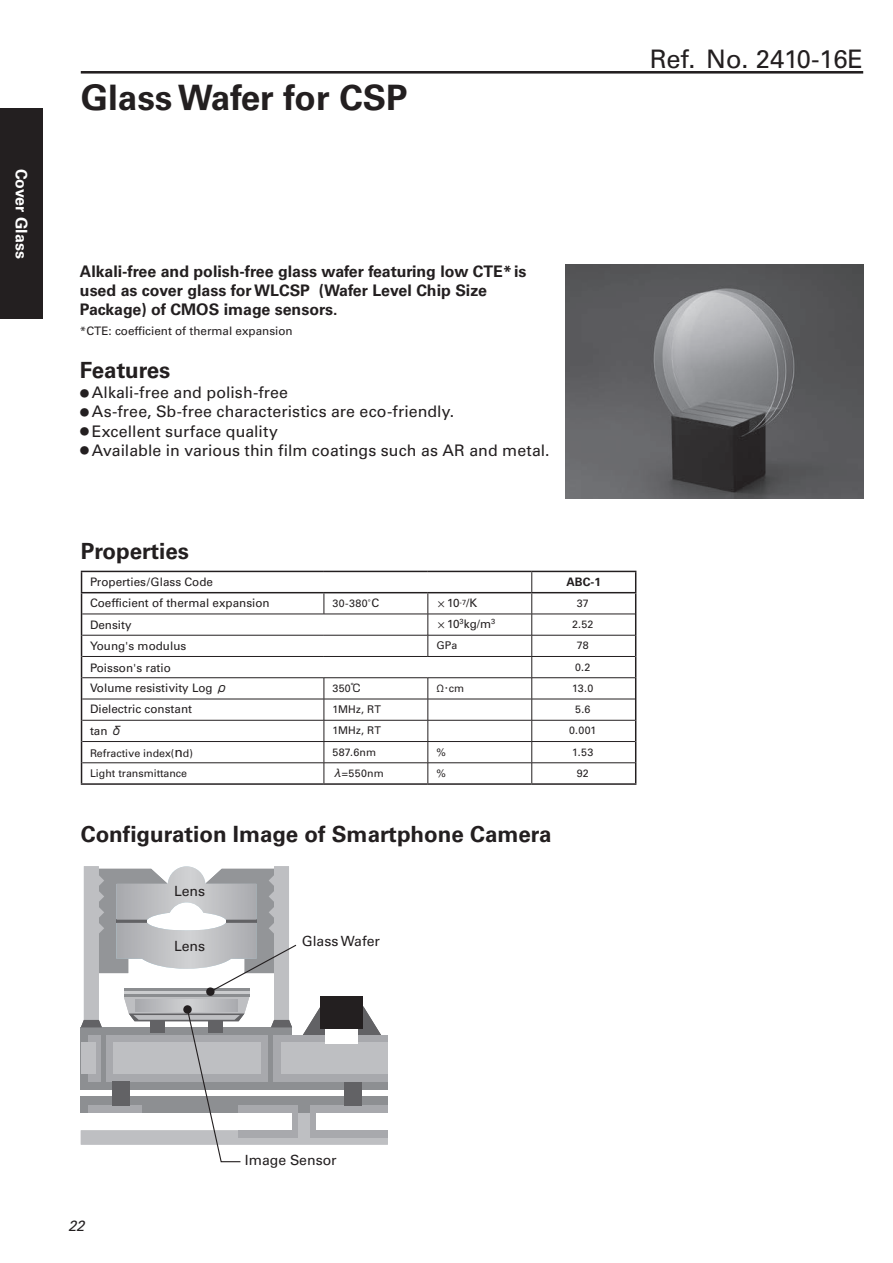
<style>
.page{position:relative;width:893px;height:1263px;background:#fff}
.page>*{position:absolute;margin:0;border:0;box-sizing:border-box;transform-origin:0 0}
.t1{font:700 35.1px "Univers LT Std";color:#231f20}
.t2{font:25.5px "Univers LT Std";color:#231f20}
.t3{font:700 22.35px "Univers LT Std";color:#231f20}
.t4{font:15.9px "Univers LT Std";letter-spacing:.005em;color:#231f20}
.t5{font:700 15.9px/19.2px "Univers LT Std";color:#231f20}
.t6{font:700 15.9px "Univers LT Std";color:#fff}
.t7{font:italic 14.85px "Univers LT Std";color:#231f20}
.t8{font:14.1px "Univers LT Std";color:#231f20}
.t9{font:11.7px "Univers LT Std";color:#231f20}
.t10{font:700 11.7px "Univers LT Std";color:#231f20}
.t11{font:10.65px "Univers LT Std";color:#231f20}
.s1{font-family:"Shin Go Pro";font-size:9.6px}
.s2{font-size:11.7px}
.s3{font-family:"Shin Go Pro"}
.s4{font-size:13.8px}
</style>
<div class="page">
<div style="left:0;top:108px;width:43px;height:211px;background:#231f20"></div>
<hr style="left:81px;top:71px;width:782px;height:3px;background:#231f20">
<svg style="left:81px;top:866px;width:307px;height:297px"></svg>
<img style="left:566px;top:264px;width:297px;height:234px">
<svg style="left:324px;top:593px;width:1px;height:21px"></svg>
<hr style="left:82px;top:614px;width:242px;height:1px;background:#231f20">
<hr style="left:324px;top:614px;width:104px;height:1px;background:#231f20">
<hr style="left:428px;top:614px;width:104px;height:1px;background:#231f20">
<hr style="left:532px;top:614px;width:103px;height:1px;background:#231f20">
<hr style="left:82px;top:635px;width:242px;height:1px;background:#231f20">
<hr style="left:324px;top:635px;width:104px;height:1px;background:#231f20">
<hr style="left:428px;top:635px;width:104px;height:1px;background:#231f20">
<svg style="left:428px;top:593px;width:1px;height:63px"></svg>
<hr style="left:532px;top:635px;width:103px;height:1px;background:#231f20">
<hr style="left:82px;top:656px;width:242px;height:1px;background:#231f20">
<hr style="left:324px;top:656px;width:104px;height:1px;background:#231f20">
<hr style="left:428px;top:656px;width:104px;height:1px;background:#231f20">
<hr style="left:532px;top:656px;width:103px;height:1px;background:#231f20">
<hr style="left:82px;top:677px;width:242px;height:1px;background:#231f20">
<hr style="left:324px;top:677px;width:104px;height:1px;background:#231f20">
<hr style="left:428px;top:677px;width:104px;height:1px;background:#231f20">
<hr style="left:532px;top:677px;width:103px;height:1px;background:#231f20">
<hr style="left:82px;top:699px;width:242px;height:1px;background:#231f20">
<hr style="left:324px;top:699px;width:104px;height:1px;background:#231f20">
<hr style="left:428px;top:699px;width:104px;height:1px;background:#231f20">
<hr style="left:532px;top:699px;width:103px;height:1px;background:#231f20">
<hr style="left:82px;top:720px;width:242px;height:1px;background:#231f20">
<hr style="left:324px;top:720px;width:104px;height:1px;background:#231f20">
<hr style="left:428px;top:720px;width:104px;height:1px;background:#231f20">
<hr style="left:532px;top:720px;width:103px;height:1px;background:#231f20">
<hr style="left:82px;top:741px;width:242px;height:1px;background:#231f20">
<hr style="left:324px;top:741px;width:104px;height:1px;background:#231f20">
<hr style="left:428px;top:741px;width:104px;height:1px;background:#231f20">
<hr style="left:532px;top:741px;width:103px;height:1px;background:#231f20">
<svg style="left:324px;top:678px;width:1px;height:105px"></svg>
<svg style="left:428px;top:678px;width:1px;height:105px"></svg>
<hr style="left:81px;top:592px;width:243px;height:1px;background:#231f20">
<hr style="left:324px;top:592px;width:104px;height:1px;background:#231f20">
<hr style="left:428px;top:592px;width:104px;height:1px;background:#231f20">
<hr style="left:532px;top:592px;width:104px;height:1px;background:#231f20">
<hr style="left:82px;top:762px;width:242px;height:1px;background:#231f20">
<hr style="left:324px;top:762px;width:104px;height:1px;background:#231f20">
<hr style="left:428px;top:762px;width:104px;height:1px;background:#231f20">
<hr style="left:532px;top:762px;width:103px;height:1px;background:#231f20">
<svg style="left:531px;top:572px;width:1px;height:211px"></svg>
<hr style="left:81px;top:571px;width:243px;height:1px;background:#231f20">
<hr style="left:324px;top:571px;width:104px;height:1px;background:#231f20">
<hr style="left:428px;top:571px;width:104px;height:1px;background:#231f20">
<hr style="left:532px;top:571px;width:104px;height:1px;background:#231f20">
<svg style="left:81px;top:572px;width:1px;height:211px"></svg>
<svg style="left:635px;top:572px;width:1px;height:211px"></svg>
<hr style="left:81px;top:783px;width:243px;height:2px;background:#231f20">
<hr style="left:324px;top:783px;width:104px;height:2px;background:#231f20">
<hr style="left:428px;top:783px;width:104px;height:2px;background:#231f20">
<hr style="left:532px;top:783px;width:104px;height:2px;background:#231f20">
<h3 class="t6" style="left:31px;top:169px;width:91px;rotate:90deg">Cover Glass</h3>
<h1 class="t1" style="left:81px;top:77px;width:328px">Glass Wafer for CSP</h1>
<h3 class="t5" style="left:80px;top:262px;width:448px">Alkali-free and polish-free glass wafer featuring low CTE* is used as cover glass for WLCSP (Wafer Level Chip Size<br>Package) of CMOS image sensors.</h3>
<p class="t9" style="left:80px;top:324px;width:214px">*CTE: coefficient of thermal expansion</p>
<h3 class="t3" style="left:80px;top:357px;width:92px">Features</h3>
<h3 class="t4" style="left:80px;top:383px;width:210px"><span class="s1">●</span> Alkali-free and polish-free</h3>
<h3 class="t4" style="left:80px;top:402px;width:376px"><span class="s1">●</span> As-free, Sb-free characteristics are eco-friendly.</h3>
<h3 class="t4" style="left:80px;top:422px;width:200px"><span class="s1">●</span> Excellent surface quality</h3>
<h3 class="t4" style="left:80px;top:441px;width:471px"><span class="s1">●</span> Available in various thin film coatings such as AR and metal.</h3>
<h3 class="t3" style="left:81px;top:538px;width:110px">Properties</h3>
<p class="t9" style="left:90px;top:575px;width:124px">Properties / Glass Code</p>
<p class="t10" style="left:566px;top:575px;width:36px">ABC-1</p>
<p class="t9" style="left:90px;top:596px;width:181px">Coefficient of thermal expansion</p>
<p class="t11" style="left:332px;top:597px;width:48px">30-380<span class="s1">°</span><span class="s2">C</span></p>
<p class="t9" style="left:436px;top:596px;width:42px"><span class="s1">×</span>10<sup>-7</sup>/K</p>
<p class="t11" style="left:577px;top:597px;width:14px">37</p>
<p class="t9" style="left:90px;top:618px;width:43px">Density</p>
<p class="t9" style="left:436px;top:617px;width:60px"><span class="s1">×</span>10<sup>3</sup>kg/m<sup>3</sup></p>
<p class="t11" style="left:572px;top:618px;width:23px">2.52</p>
<p class="t9" style="left:90px;top:639px;width:98px">Young's modulus</p>
<p class="t11" style="left:436px;top:639px;width:23px">GPa</p>
<p class="t11" style="left:577px;top:639px;width:14px">78</p>
<p class="t9" style="left:90px;top:661px;width:82px">Poisson's ratio</p>
<p class="t11" style="left:575px;top:660px;width:17px">0.2</p>
<p class="t9" style="left:90px;top:681px;width:139px">Volume resistivity Log <span class="s3">ρ</span></p>
<p class="t11" style="left:332px;top:682px;width:30px">350<span class="s3">℃</span></p>
<p class="t11" style="left:436px;top:682px;width:29px">Ω<span class="s3">･</span>cm</p>
<p class="t11" style="left:572px;top:682px;width:22px">13.0</p>
<p class="t9" style="left:90px;top:702px;width:103px">Dielectric constant</p>
<p class="t11" style="left:332px;top:703px;width:50px">1MHz, RT</p>
<p class="t11" style="left:575px;top:703px;width:17px">5.6</p>
<p class="t9" style="left:90px;top:724px;width:34px">tan <span class="s3">δ</span></p>
<p class="t11" style="left:332px;top:724px;width:50px">1MHz, RT</p>
<p class="t11" style="left:569px;top:724px;width:29px">0.001</p>
<p class="t11" style="left:90px;top:747px;width:104px">Refractive index(<span class="s4">n</span>d)</p>
<p class="t11" style="left:332px;top:745px;width:45px">587.6nm</p>
<p class="t11" style="left:436px;top:745px;width:11px">%</p>
<p class="t11" style="left:572px;top:745px;width:23px">1.53</p>
<p class="t11" style="left:90px;top:767px;width:99px">Light transmittance</p>
<p class="t11" style="left:332px;top:767px;width:53px"><span class="s3">λ</span>=550nm</p>
<p class="t11" style="left:436px;top:767px;width:11px">%</p>
<p class="t11" style="left:577px;top:767px;width:14px">92</p>
<h3 class="t3" style="left:81px;top:821px;width:472px">Configuration Image of Smartphone Camera</h3>
<p class="t8" style="left:174px;top:882px;width:33px">Lens</p>
<p class="t8" style="left:174px;top:937px;width:33px">Lens</p>
<p class="t8" style="left:302px;top:933px;width:80px">Glass Wafer</p>
<h2 class="t2" style="left:650px;top:44px;width:215px">Ref. No. 2410-16E</h2>
<p class="t7" style="left:68px;top:1216px;width:18px">22</p>
<p class="t8" style="left:245px;top:1151px;width:93px">Image Sensor</p>
</div>
